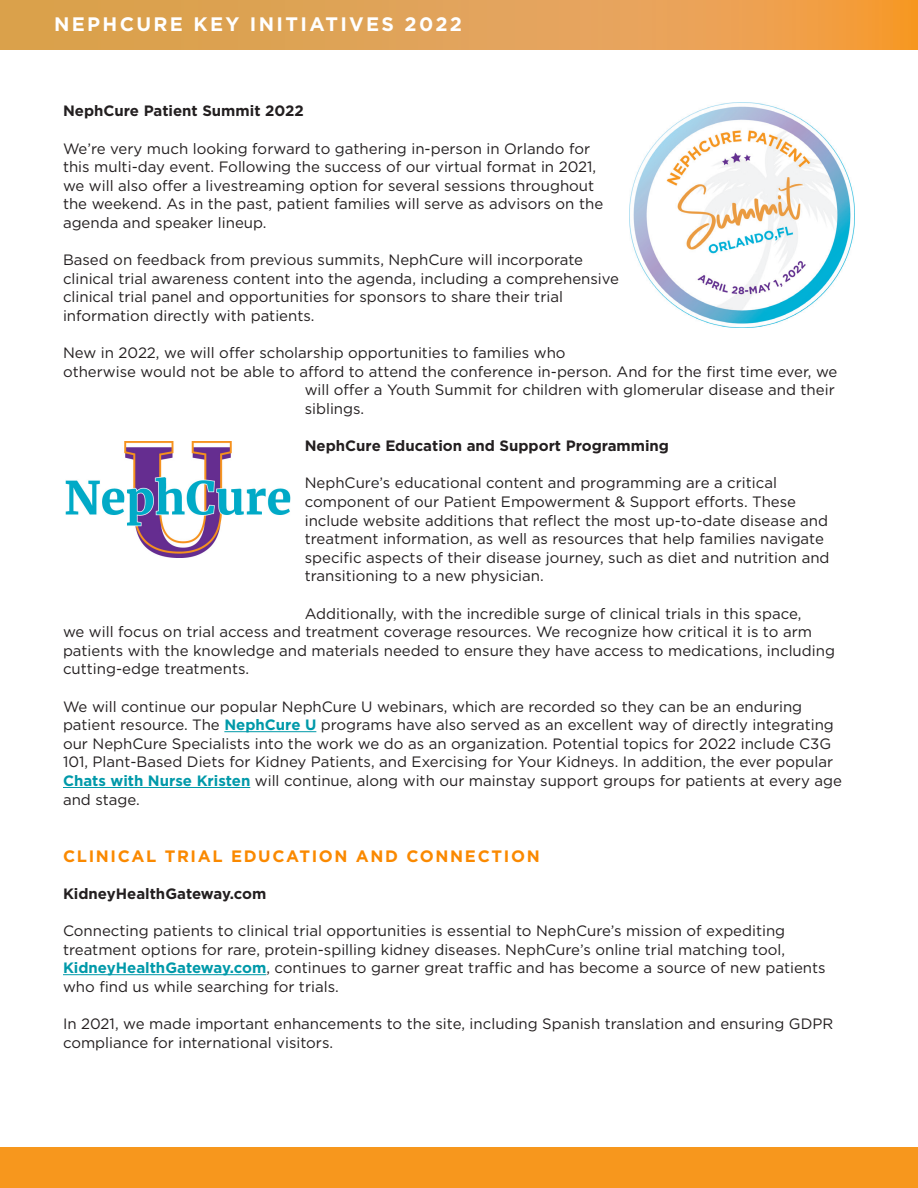
<style>
.page{position:relative;width:918px;height:1188px;background:#fff}
.page>*{position:absolute;margin:0;border:0;box-sizing:border-box;transform-origin:0 0}
.body{font:700 19.5px "Gotham";letter-spacing:.12em;color:#fff}
.Subtitle{font:700 16.5px "Gotham";letter-spacing:.1em;color:#fa8900}
.body-2{font:15px/18.6px "Gotham";color:#231f20}
.bold{font:700 15px "Gotham";color:#231f20}
.Subtitle-2{font:700 15px "Gotham";color:#231f20}
.s1{font-weight:700;color:#0099a9}
</style>
<div class="page">
<svg style="left:0;top:0;width:918px;height:50px;background:#e3a151"></svg>
<hr style="left:224px;top:731px;width:92px;height:1px;background:#0099a9">
<hr style="left:63px;top:787px;width:187px;height:1px;background:#0099a9">
<hr style="left:63px;top:974px;width:203px;height:1px;background:#0099a9">
<img style="left:630px;top:103px;width:225px;height:225px">
<img style="left:65px;top:442px;width:225px;height:115px">
<div style="left:0;top:1148px;width:918px;height:40px;background:#f7971d"></div>
<p class="body" style="left:54px;top:11px;width:410px">NEPHCURE KEY INITIATIVES 2022</p>
<p class="Subtitle-2" style="left:63px;top:101px;width:242px">NephCure Patient Summit 2022</p>
<p class="body-2" style="left:63px;top:139px;width:542px">We’re very much looking forward to gathering in-person in Orlando for this multi-day event. Following the success of our virtual format in 2021, we will also offer a livestreaming option for several sessions throughout the weekend. As in the past, patient families will serve as advisors on the agenda and speaker lineup.</p>
<p class="body-2" style="left:63px;top:250px;width:558px">Based on feedback from previous summits, NephCure will incorporate clinical trial awareness content into the agenda, including a comprehensive clinical trial panel and opportunities for sponsors to share their trial information directly with patients.</p>
<p class="body-2" style="left:63px;top:343px;width:504px">New in 2022, we will offer scholarship opportunities to families who</p>
<p class="body-2" style="left:63px;top:362px;width:776px">otherwise would not be able to afford to attend the conference in-person. And for the first time ever, we</p>
<p class="body-2" style="left:305px;top:380px;width:532px">will offer a Youth Summit for children with glomerular disease and their</p>
<p class="body-2" style="left:305px;top:399px;width:61px">siblings.</p>
<p class="bold" style="left:305px;top:436px;width:366px">NephCure Education and Support Programming</p>
<p class="body-2" style="left:305px;top:473px;width:526px">NephCure’s educational content and programming are a critical component of our Patient Empowerment &amp; Support efforts. These include website additions that reflect the most up-to-date disease and treatment information, as well as resources that help families navigate specific aspects of their disease journey, such as diet and nutrition and transitioning to a new physician.</p>
<p class="body-2" style="left:63px;top:604px;width:773px;text-indent:242px">Additionally, with the incredible surge of clinical trials in this space,<br>we will focus on trial access and treatment coverage resources. We recognize how critical it is to arm patients with the knowledge and materials needed to ensure they have access to medications, including cutting-edge treatments.</p>
<p class="body-2" style="left:63px;top:697px;width:780px">We will continue our popular NephCure U webinars, which are recorded so they can be an enduring patient resource. The <span class="s1">NephCure U</span> programs have also served as an excellent way of directly integrating our NephCure Specialists into the work we do as an organization. Potential topics for 2022 include C3G 101, Plant-Based Diets for Kidney Patients, and Exercising for Your Kidneys. In addition, the ever popular <span class="s1">Chats with Nurse Kristen</span> will continue, along with our mainstay support groups for patients at every age and stage.</p>
<p class="Subtitle" style="left:63px;top:845px;width:478px">CLINICAL TRIAL EDUCATION AND CONNECTION</p>
<p class="bold" style="left:63px;top:884px;width:205px">KidneyHealthGateway.com</p>
<p class="body-2" style="left:63px;top:921px;width:764px">Connecting patients to clinical trial opportunities is essential to NephCure’s mission of expediting treatment options for rare, protein-spilling kidney diseases. NephCure’s online trial matching tool, <span class="s1">KidneyHealthGateway.com</span>, continues to garner great traffic and has become a source of new patients who find us while searching for trials.</p>
<p class="body-2" style="left:63px;top:1014px;width:772px">In 2021, we made important enhancements to the site, including Spanish translation and ensuring GDPR compliance for international visitors.</p>
</div>
